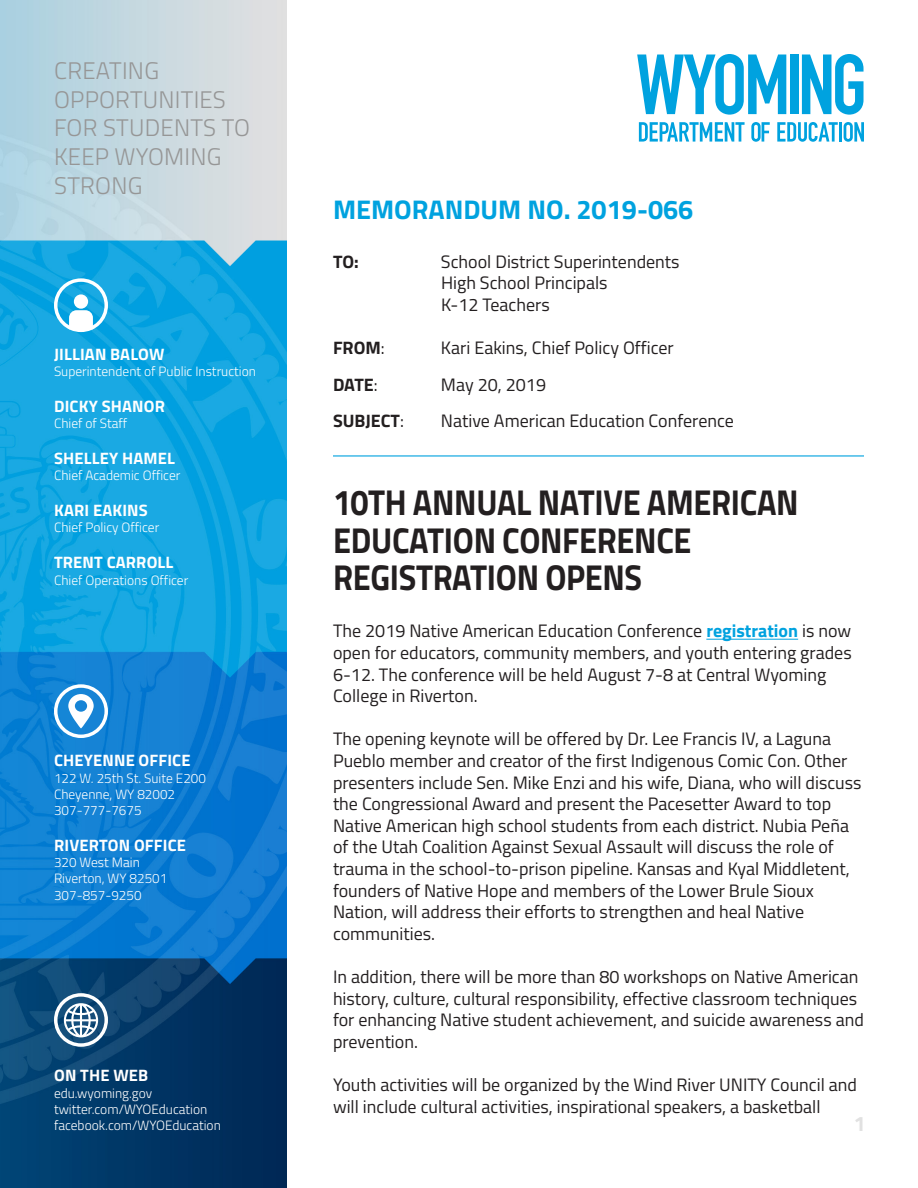
<style>
.page{position:relative;width:918px;height:1188px;background:#fff}
.page>*{position:absolute;margin:0;border:0;box-sizing:border-box;transform-origin:0 0}
.Headline{font:700 36px/37.5px "Titillium Web";letter-spacing:-.01em;color:#231f20;scale:.9 1}
.Section_Title{font:700 27px "Titillium Web";color:#00a2df}
.t1{font:300 24px/28.8px "Titillium Web";letter-spacing:.01em;color:#969696}
.t2{font:700 21px "Titillium Web";color:#e1e1e1}
.t3{font:18px/21.6px "Titillium Web";color:#231f20}
.t4{font:700 18px "Titillium Web";color:#231f20}
.Sidebar_Title{font:700 16.5px "Titillium Web";letter-spacing:.01em;color:#fff}
.Sidebar_Description{font:300 13.5px "Titillium Web";color:#fff}
.s1{font-weight:400}
.s2{font-weight:700;color:#00a2df}
</style>
<div class="page">
<img style="left:0;top:0;width:286px;height:1188px">
<hr style="left:706px;top:639px;width:92px;height:1px;background:#00a2df">
<svg style="left:54px;top:993px;width:54px;height:54px"></svg>
<svg style="left:54px;top:684px;width:54px;height:54px"></svg>
<svg style="left:54px;top:278px;width:54px;height:54px"></svg>
<svg style="left:637px;top:54px;width:149px;height:61px"></svg>
<div style="left:790px;top:55px;width:8px;height:59px;background:#00a2df"></div>
<svg style="left:802px;top:54px;width:62px;height:61px"></svg>
<svg style="left:639px;top:122px;width:106px;height:20px"></svg>
<svg style="left:751px;top:122px;width:19px;height:20px"></svg>
<svg style="left:777px;top:122px;width:61px;height:20px"></svg>
<hr style="left:839px;top:122px;width:3px;height:20px;background:#00a2df">
<svg style="left:844px;top:122px;width:20px;height:20px"></svg>
<hr style="left:333px;top:455px;width:531px;height:2px;background:#00a2df">
<p class="t1" style="left:54px;top:55px;width:197px">CREATING<br>OPPORTUNITIES<br>FOR STUDENTS TO<br>KEEP WYOMING<br>STRONG</p>
<p class="Sidebar_Title" style="left:54px;top:341px;width:112px">JILLIAN BALOW</p>
<p class="Sidebar_Description" style="left:54px;top:361px;width:203px">Superintendent of Public Instruction</p>
<p class="Sidebar_Title" style="left:54px;top:393px;width:112px">DICKY SHANOR</p>
<p class="Sidebar_Description" style="left:54px;top:414px;width:75px">Chief of Staff</p>
<p class="Sidebar_Title" style="left:54px;top:446px;width:122px">SHELLEY HAMEL</p>
<p class="Sidebar_Description" style="left:54px;top:466px;width:128px">Chief Academic Officer</p>
<p class="Sidebar_Title" style="left:54px;top:498px;width:95px">KARI EAKINS</p>
<p class="Sidebar_Description" style="left:54px;top:518px;width:107px">Chief Policy Officer</p>
<p class="Sidebar_Title" style="left:54px;top:550px;width:121px">TRENT CARROLL</p>
<p class="Sidebar_Description" style="left:54px;top:570px;width:136px">Chief Operations Officer</p>
<p class="Sidebar_Title" style="left:54px;top:748px;width:138px">CHEYENNE OFFICE</p>
<p class="Sidebar_Description" style="left:54px;top:768px;width:154px">122 W. 25th St. Suite E200</p>
<p class="Sidebar_Description" style="left:54px;top:784px;width:123px">Cheyenne, WY 82002</p>
<p class="Sidebar_Description" style="left:54px;top:801px;width:89px">307-777-7675</p>
<p class="Sidebar_Title" style="left:54px;top:833px;width:133px">RIVERTON OFFICE</p>
<p class="Sidebar_Description" style="left:54px;top:853px;width:87px">320 West Main</p>
<p class="Sidebar_Description" style="left:54px;top:869px;width:115px">Riverton, WY 82501</p>
<p class="Sidebar_Description" style="left:54px;top:885px;width:89px">307-857-9250</p>
<p class="Sidebar_Title" style="left:54px;top:1063px;width:96px">ON THE WEB</p>
<p class="Sidebar_Description" style="left:54px;top:1083px;width:100px">edu.wyoming.gov</p>
<p class="Sidebar_Description" style="left:54px;top:1099px;width:155px">twitter.com/WYOEducation</p>
<p class="Sidebar_Description" style="left:54px;top:1116px;width:168px">facebook.com/WYOEducation</p>
<p class="Section_Title" style="left:333px;top:189px;width:362px">MEMORANDUM NO. 2019-066</p>
<p class="t4" style="left:333px;top:248px;width:27px">TO:</p>
<p class="t3" style="left:441px;top:250px;width:240px">School District Superintendents</p>
<p class="t3" style="left:441px;top:271px;width:168px">High School Principals</p>
<p class="t3" style="left:441px;top:293px;width:110px">K-12 Teachers</p>
<p class="t4" style="left:333px;top:334px;width:53px">FROM<span class="s1">:</span></p>
<p class="t3" style="left:441px;top:336px;width:234px">Kari Eakins, Chief Policy Officer</p>
<p class="t4" style="left:333px;top:371px;width:46px">DATE<span class="s1">:</span></p>
<p class="t3" style="left:441px;top:373px;width:107px">May 20, 2019</p>
<p class="t4" style="left:333px;top:407px;width:72px">SUBJECT<span class="s1">:</span></p>
<p class="t3" style="left:441px;top:409px;width:294px">Native American Education Conference</p>
<p class="Headline" style="left:333px;top:482px;width:519px">10TH ANNUAL NATIVE AMERICAN<br>EDUCATION CONFERENCE<br>REGISTRATION OPENS</p>
<p class="t3" style="left:333px;top:620px;width:520px">The 2019 Native American Education Conference <span class="s2">registration</span> is now open for educators, community members, and youth entering grades 6-12. The conference will be held August 7-8 at Central Wyoming College in Riverton.</p>
<p class="t3" style="left:333px;top:728px;width:530px">The opening keynote will be offered by Dr. Lee Francis IV, a Laguna Pueblo member and creator of the first Indigenous Comic Con. Other presenters include Sen. Mike Enzi and his wife, Diana, who will discuss the Congressional Award and present the Pacesetter Award to top Native American high school students from each district. Nubia Peña of the Utah Coalition Against Sexual Assault will discuss the role of trauma in the school-to-prison pipeline. Kansas and Kyal Middletent, founders of Native Hope and members of the Lower Brule Sioux Nation, will address their efforts to strengthen and heal Native communities.</p>
<p class="t3" style="left:333px;top:965px;width:532px">In addition, there will be more than 80 workshops on Native American history, culture, cultural responsibility, effective classroom techniques for enhancing Native student achievement, and suicide awareness and prevention.</p>
<p class="t3" style="left:333px;top:1073px;width:526px">Youth activities will be organized by the Wind River UNITY Council and will include cultural activities, inspirational speakers, a basketball</p>
<p class="t2" style="left:854px;top:1107px;width:13px">1</p>
</div>
